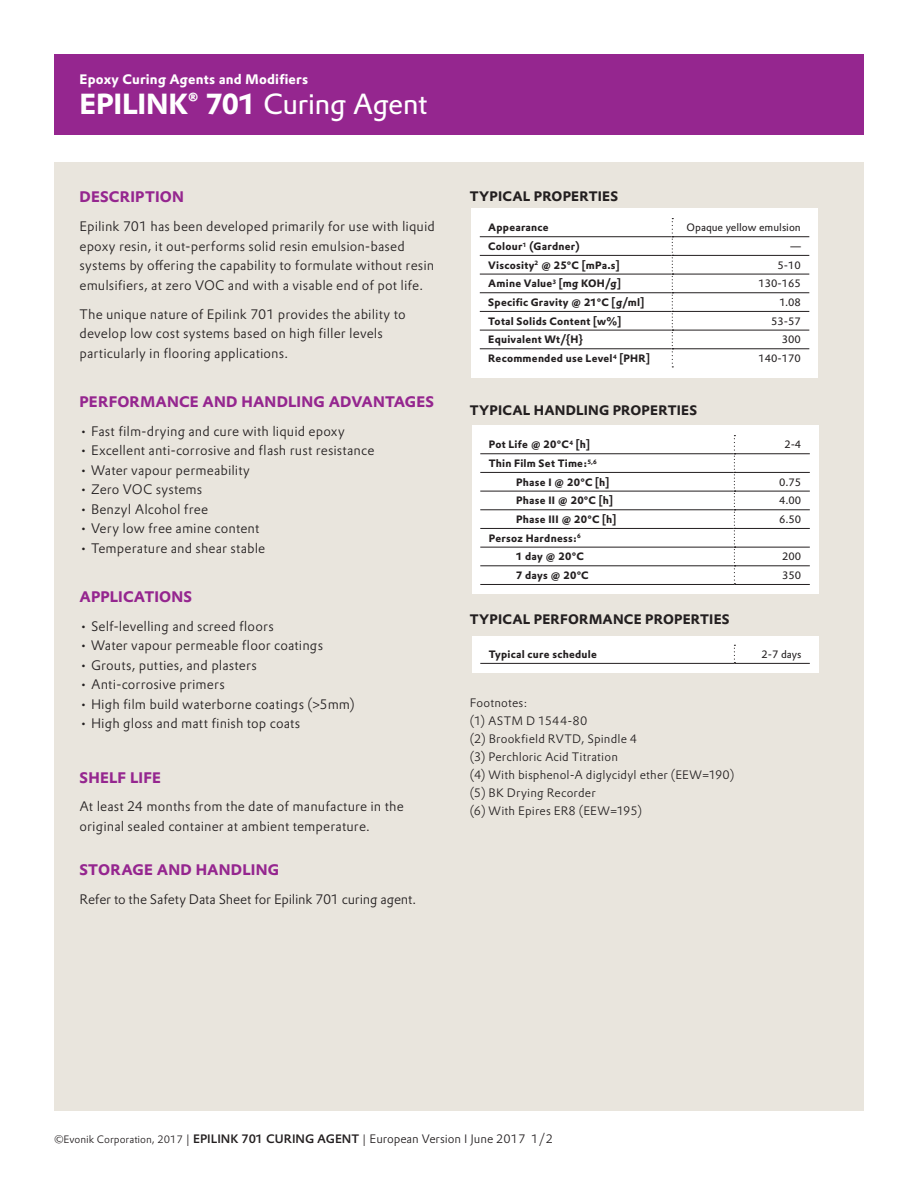
<style>
.page{position:relative;width:918px;height:1188px;background:#fff}
.page>*{position:absolute;margin:0;border:0;box-sizing:border-box;transform-origin:0 0}
.Headline_Prokyon_19{font:700 28.5px "Evonik Prokyon";letter-spacing:-.005em;color:#fff}
.Text_Column_Prokyon{font:700 15px "Evonik Prokyon";letter-spacing:.01em;color:#95268f}
.Text_Column_Prokyon-2{font:300 13.5px/19.5px "Evonik Prokyon";letter-spacing:.01em;color:#231f20}
.Table_head_Prokyon_9{font:700 13.5px "Evonik Prokyon";letter-spacing:.015em;color:#231f20}
.Text_Column_Prokyon-3{font:300 13.5px "Evonik Prokyon";letter-spacing:-.01em;color:#231f20}
.Rooftext_Prokyon_9{font:700 13.5px "Evonik Prokyon";letter-spacing:.015em;color:#fff}
.Text_Column_Prokyon-4{font:700 13.5px "Evonik Prokyon";letter-spacing:.015em;color:#231f20}
.Table_head_Prokyon_9-2{font:300 12px/18px "Evonik Prokyon";letter-spacing:.015em;color:#231f20}
.t1{font:700 10.5px/18.6px "Evonik Prokyon";letter-spacing:.02em;color:#231f20}
.t2{font:10.5px "Evonik Prokyon";color:#231f20}
.s1{font-weight:400}
.s2{font-size:10.5px}
.s3{font-weight:500}
</style>
<div class="page">
<div style="left:54px;top:54px;width:810px;height:81px;background:#95268f"></div>
<div style="left:54px;top:162px;width:810px;height:948px;background:#e9e5dd"></div>
<div style="left:471px;top:208px;width:347px;height:169px;background:#fff"></div>
<hr style="left:480px;top:236px;width:192px;height:1px;background:#231f20">
<hr style="left:480px;top:255px;width:192px;height:1px;background:#231f20">
<hr style="left:480px;top:274px;width:192px;height:1px;background:#231f20">
<hr style="left:480px;top:292px;width:192px;height:1px;background:#231f20">
<hr style="left:480px;top:311px;width:192px;height:1px;background:#231f20">
<hr style="left:480px;top:330px;width:192px;height:1px;background:#231f20">
<hr style="left:480px;top:349px;width:192px;height:1px;background:#231f20">
<hr style="left:673px;top:236px;width:136px;height:1px;background:#231f20">
<hr style="left:673px;top:255px;width:136px;height:1px;background:#231f20">
<hr style="left:673px;top:274px;width:136px;height:1px;background:#231f20">
<hr style="left:673px;top:292px;width:136px;height:1px;background:#231f20">
<hr style="left:673px;top:311px;width:136px;height:1px;background:#231f20">
<hr style="left:673px;top:330px;width:136px;height:1px;background:#231f20">
<hr style="left:673px;top:349px;width:136px;height:1px;background:#231f20">
<svg style="left:672px;top:218px;width:1px;height:149px"></svg>
<div style="left:472px;top:426px;width:346px;height:168px;background:#fff"></div>
<hr style="left:480px;top:453px;width:254px;height:1px;background:#231f20">
<hr style="left:480px;top:472px;width:254px;height:1px;background:#231f20">
<hr style="left:480px;top:491px;width:254px;height:1px;background:#231f20">
<hr style="left:480px;top:510px;width:254px;height:1px;background:#231f20">
<hr style="left:480px;top:528px;width:254px;height:1px;background:#231f20">
<hr style="left:480px;top:547px;width:254px;height:1px;background:#231f20">
<hr style="left:480px;top:566px;width:254px;height:1px;background:#231f20">
<hr style="left:480px;top:584px;width:254px;height:1px;background:#231f20">
<hr style="left:735px;top:453px;width:75px;height:1px;background:#231f20">
<hr style="left:735px;top:472px;width:75px;height:1px;background:#231f20">
<hr style="left:735px;top:491px;width:75px;height:1px;background:#231f20">
<hr style="left:735px;top:510px;width:75px;height:1px;background:#231f20">
<hr style="left:735px;top:528px;width:75px;height:1px;background:#231f20">
<hr style="left:735px;top:547px;width:75px;height:1px;background:#231f20">
<hr style="left:735px;top:566px;width:75px;height:1px;background:#231f20">
<hr style="left:734px;top:584px;width:76px;height:1px;background:#231f20">
<svg style="left:734px;top:435px;width:1px;height:149px"></svg>
<div style="left:472px;top:636px;width:346px;height:36px;background:#fff"></div>
<hr style="left:480px;top:663px;width:254px;height:1px;background:#231f20">
<hr style="left:734px;top:663px;width:76px;height:1px;background:#231f20">
<p class="Rooftext_Prokyon_9" style="left:80px;top:69px;width:230px">Epoxy Curing Agents and Modifiers</p>
<p class="Headline_Prokyon_19" style="left:80px;top:81px;width:350px">EPILINK® 701 <span class="s1">Curing Agent</span></p>
<p class="Text_Column_Prokyon" style="left:80px;top:185px;width:106px">DESCRIPTION</p>
<p class="Text_Column_Prokyon-2" style="left:80px;top:216px;width:357px">Epilink 701 has been developed primarily for use with liquid epoxy resin, it out-performs solid resin emulsion-based systems by offering the capability to formulate without resin emulsifiers, at zero VOC and with a visable end of pot life.</p>
<p class="Text_Column_Prokyon-2" style="left:80px;top:304px;width:328px">The unique nature of Epilink 701 provides the ability to develop low cost systems based on high filler levels particularly in flooring applications.</p>
<p class="Text_Column_Prokyon" style="left:80px;top:389px;width:356px">PERFORMANCE AND HANDLING ADVANTAGES</p>
<p class="Text_Column_Prokyon-2" style="left:80px;top:420px;width:267px">• Fast film-drying and cure with liquid epoxy</p>
<p class="Text_Column_Prokyon-2" style="left:80px;top:440px;width:296px">• Excellent anti-corrosive and flash rust resistance</p>
<p class="Text_Column_Prokyon-2" style="left:80px;top:459px;width:172px">• Water vapour permeability</p>
<p class="Text_Column_Prokyon-2" style="left:80px;top:479px;width:124px">• Zero VOC systems</p>
<p class="Text_Column_Prokyon-2" style="left:80px;top:498px;width:130px">• Benzyl Alcohol free</p>
<p class="Text_Column_Prokyon-2" style="left:80px;top:518px;width:182px">• Very low free amine content</p>
<p class="Text_Column_Prokyon-2" style="left:80px;top:537px;width:187px">• Temperature and shear stable</p>
<p class="Text_Column_Prokyon" style="left:80px;top:584px;width:114px">APPLICATIONS</p>
<p class="Text_Column_Prokyon-2" style="left:80px;top:615px;width:196px">• Self-levelling and screed floors</p>
<p class="Text_Column_Prokyon-2" style="left:80px;top:635px;width:245px">• Water vapour permeable floor coatings</p>
<p class="Text_Column_Prokyon-2" style="left:80px;top:654px;width:179px">• Grouts, putties, and plasters</p>
<p class="Text_Column_Prokyon-2" style="left:80px;top:674px;width:147px">• Anti-corrosive primers</p>
<p class="Text_Column_Prokyon-2" style="left:80px;top:693px;width:277px">• High film build waterborne coatings (&gt;5mm)</p>
<p class="Text_Column_Prokyon-2" style="left:80px;top:713px;width:222px">• High gloss and matt finish top coats</p>
<p class="Text_Column_Prokyon" style="left:80px;top:765px;width:83px">SHELF LIFE</p>
<p class="Text_Column_Prokyon-2" style="left:80px;top:796px;width:326px">At least 24 months from the date of manufacture in the original sealed container at ambient temperature.</p>
<p class="Text_Column_Prokyon" style="left:80px;top:857px;width:201px">STORAGE AND HANDLING</p>
<p class="Text_Column_Prokyon-3" style="left:80px;top:889px;width:338px">Refer to the Safety Data Sheet for Epilink 701 curing agent.</p>
<p class="Text_Column_Prokyon-4" style="left:470px;top:186px;width:150px">TYPICAL PROPERTIES</p>
<p class="t1" style="left:488px;top:217px;width:62px">Appearance</p>
<p class="t2" style="left:687px;top:220px;width:116px">Opaque yellow emulsion</p>
<p class="t1" style="left:488px;top:236px;width:93px">Colour<sup>1</sup> (Gardner)</p>
<p class="t2" style="left:790px;top:238px;width:12px">—</p>
<p class="t1" style="left:488px;top:255px;width:133px">Viscosity<sup>2</sup> @ 25°C [mPa.s]</p>
<p class="t2" style="left:778px;top:257px;width:25px">5-10</p>
<p class="t1" style="left:488px;top:273px;width:134px">Amine Value<sup>3</sup> [mg KOH/g]</p>
<p class="t2" style="left:759px;top:276px;width:44px">130-165</p>
<p class="t1" style="left:488px;top:292px;width:157px">Specific Gravity @ 21°C [g/ml]</p>
<p class="t2" style="left:779px;top:294px;width:23px">1.08</p>
<p class="t1" style="left:488px;top:311px;width:134px">Total Solids Content [w%]</p>
<p class="t2" style="left:771px;top:313px;width:31px">53-57</p>
<p class="t1" style="left:488px;top:330px;width:96px">Equivalent Wt/{H}</p>
<p class="t2" style="left:782px;top:332px;width:20px">300</p>
<p class="t1" style="left:488px;top:348px;width:163px">Recommended use Level<sup>4</sup> [PHR]</p>
<p class="t2" style="left:759px;top:350px;width:44px">140-170</p>
<p class="Table_head_Prokyon_9" style="left:470px;top:399px;width:229px">TYPICAL HANDLING PROPERTIES</p>
<p class="t1" style="left:489px;top:434px;width:103px">Pot Life @ 20°C<sup>4</sup> [h]</p>
<p class="t2" style="left:784px;top:437px;width:18px">2-4</p>
<p class="t1" style="left:516px;top:453px;width:95px;text-indent:-27px">Thin Film Set Time:<sup>5,6<br></sup>Phase I @ 20°C [h]</p>
<p class="t2" style="left:779px;top:474px;width:24px">0.75</p>
<p class="t1" style="left:516px;top:491px;width:98px">Phase II @ 20°C [h]</p>
<p class="t2" style="left:779px;top:493px;width:24px">4.00</p>
<p class="t1" style="left:516px;top:509px;width:102px">Phase III @ 20°C [h]</p>
<p class="t2" style="left:779px;top:511px;width:24px">6.50</p>
<p class="t1" style="left:489px;top:528px;width:97px;text-align:right">Persoz Hardness:<sup>6<br></sup>1 day @ 20°C</p>
<p class="t2" style="left:782px;top:549px;width:20px">200</p>
<p class="t1" style="left:516px;top:565px;width:74px">7 days @ 20°C</p>
<p class="t2" style="left:782px;top:567px;width:20px">350</p>
<p class="Table_head_Prokyon_9" style="left:470px;top:608px;width:261px">TYPICAL PERFORMANCE PROPERTIES</p>
<p class="t1" style="left:489px;top:644px;width:110px">Typical cure schedule</p>
<p class="t2" style="left:761px;top:646px;width:41px">2-7 days</p>
<p class="Table_head_Prokyon_9-2" style="left:470px;top:693px;width:266px">Footnotes:<br>(1) ASTM D 1544-80<br>(2) Brookfield RVTD, Spindle 4<br>(3) Perchloric Acid Titration<br>(4) With bisphenol-A diglycidyl ether (EEW=190) (5) BK Drying Recorder<br>(6) With Epires ER8 (EEW=195)</p>
<p class="Table_head_Prokyon_9-2" style="left:54px;top:1129px;width:500px"><span class="s2">©Evonik Corporation, 2017</span> | <span class="s3">EPILINK 701 CURING AGENT</span> | European Version I June 2017 1/2</p>
</div>
